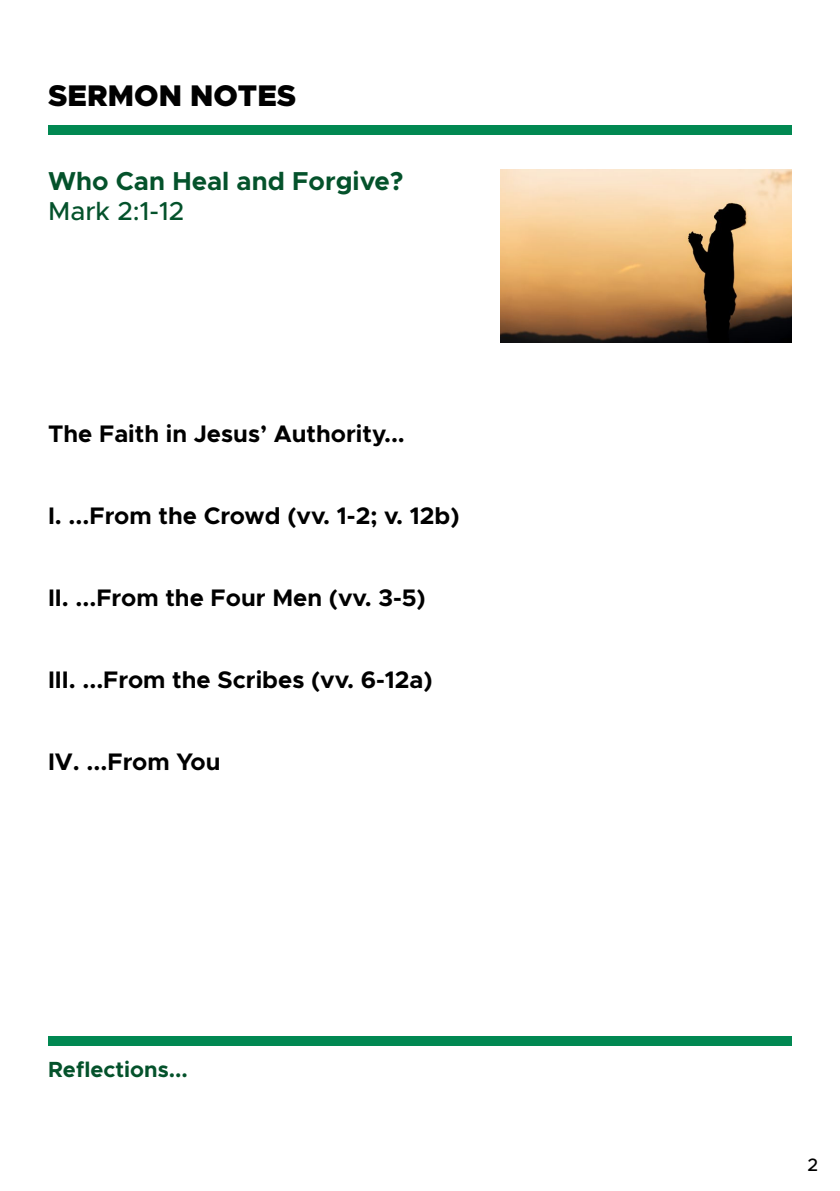
<style>
.page{position:relative;width:840px;height:1191px;background:#fff}
.page>*{position:absolute;margin:0;border:0;box-sizing:border-box;transform-origin:0 0}
.t1{font:900 30px "Metropolis";color:#000}
.t2{font:700 26px "Metropolis";color:#04522b}
.t3{font:500 26px "Metropolis";color:#04522b}
.t4{font:700 24px "Metropolis";color:#000}
.t5{font:700 22px "Metropolis";color:#04522b}
.t6{font:500 18px "Metropolis";color:#000}
</style>
<div class="page">
<div style="left:48px;top:125px;width:743px;height:9px;background:#018852"></div>
<div style="left:48px;top:1036px;width:743px;height:9px;background:#018852"></div>
<img style="left:500px;top:169px;width:291px;height:173px">
<p class="t1" style="left:48px;top:76px;width:249px">SERMON NOTES</p>
<p class="t2" style="left:48px;top:164px;width:356px">Who Can Heal and Forgive?</p>
<p class="t3" style="left:48px;top:195px;width:138px">Mark 2:1-12</p>
<p class="t4" style="left:48px;top:418px;width:358px">The Faith in Jesus’ Authority...</p>
<p class="t4" style="left:48px;top:500px;width:413px">I. ...From the Crowd (vv. 1-2; v. 12b)</p>
<p class="t4" style="left:48px;top:582px;width:379px">II. ...From the Four Men (vv. 3-5)</p>
<p class="t4" style="left:48px;top:664px;width:386px">III. ...From the Scribes (vv. 6-12a)</p>
<p class="t4" style="left:48px;top:746px;width:174px">IV. ...From You</p>
<p class="t5" style="left:48px;top:1055px;width:141px">Reflections...</p>
<p class="t6" style="left:806px;top:1153px;width:12px">2</p>
</div>
